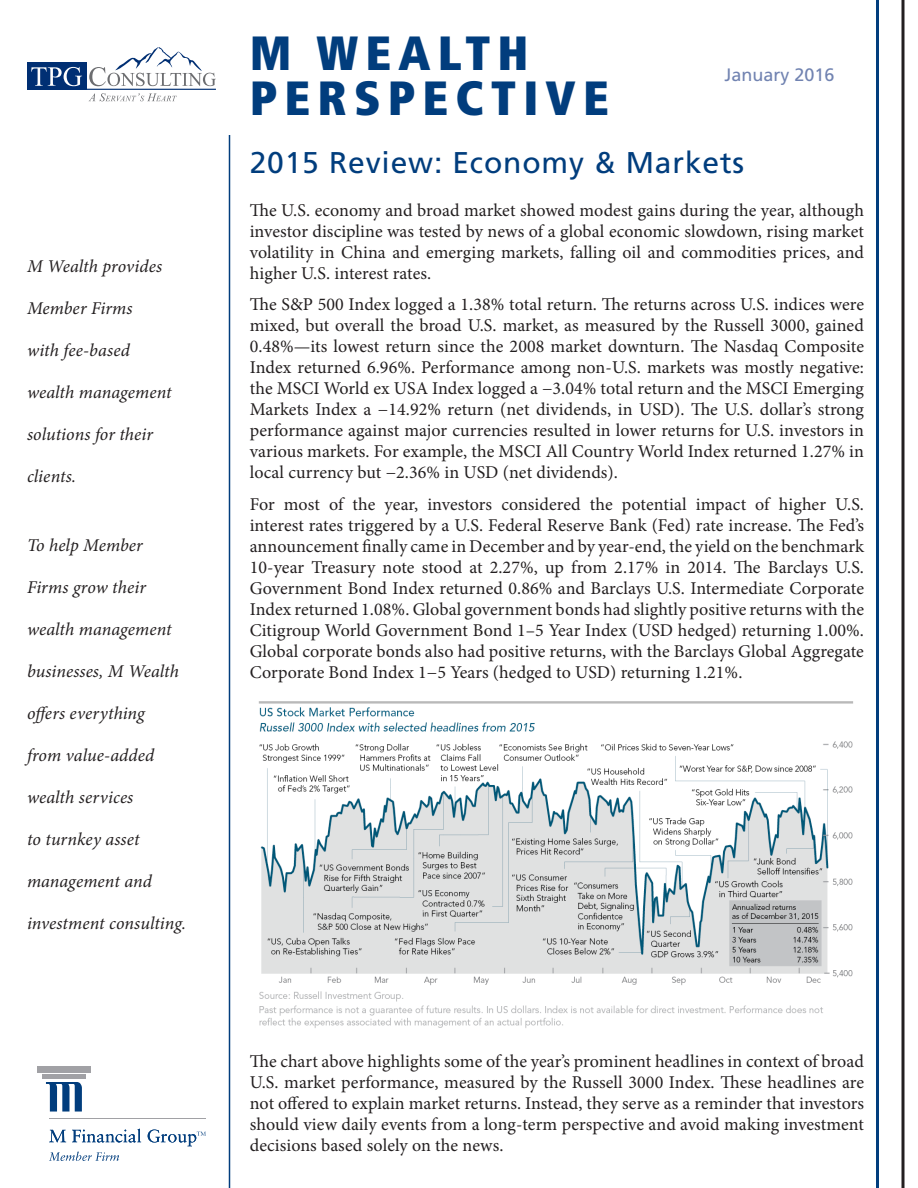
<style>
.page{position:relative;width:918px;height:1188px;background:#fff}
.page>*{position:absolute;margin:0;border:0;box-sizing:border-box;transform-origin:0 0}
.t1{font:900 condensed 48px/45px "Frutiger LT Std";letter-spacing:.15em;color:#013d7d}
.t2{font:30px "Frutiger LT Std";letter-spacing:.03em;color:#013d7d}
.Body{font:18px/21px "Minion Pro";letter-spacing:.005em;color:#231f20;text-align:justify}
.t3{font:italic 18px "Minion Pro";color:#231f20}
.t4{font:18px "Frutiger LT Std";color:#7183b1}
</style>
<div class="page">
<hr style="left:876px;top:0;width:3px;height:1188px;background:#013d7d">
<hr style="left:902px;top:0;width:2px;height:1188px;background:#231f20">
<hr style="left:229px;top:135px;width:1px;height:1053px;background:#013d7d">
<img style="left:258px;top:701px;width:595px;height:327px">
<div style="left:37px;top:1066px;width:54px;height:7px;background:#a1a1a5"></div>
<hr style="left:42px;top:1075px;width:44px;height:4px;background:#a1a1a5">
<svg style="left:49px;top:1130px;width:17px;height:12px"></svg>
<svg style="left:72px;top:1129px;width:69px;height:14px"></svg>
<hr style="left:50px;top:1119px;width:156px;height:1px;background:#a1a1a5">
<svg style="left:46px;top:1082px;width:36px;height:30px"></svg>
<svg style="left:148px;top:1130px;width:58px;height:16px"></svg>
<svg style="left:49px;top:1152px;width:70px;height:9px"></svg>
<div style="left:27px;top:62px;width:60px;height:28px;background:#002f73"></div>
<hr style="left:27px;top:89px;width:189px;height:1px;background:#002f73">
<svg style="left:31px;top:67px;width:51px;height:19px"></svg>
<svg style="left:89px;top:47px;width:127px;height:39px"></svg>
<svg style="left:89px;top:93px;width:88px;height:8px"></svg>
<p class="t3" style="left:27px;top:254px;width:137px">M Wealth provides</p>
<p class="t3" style="left:27px;top:296px;width:107px">Member Firms</p>
<p class="t3" style="left:27px;top:338px;width:104px">with fee-based</p>
<p class="t3" style="left:27px;top:380px;width:146px">wealth management</p>
<p class="t3" style="left:27px;top:422px;width:128px">solutions for their</p>
<p class="t3" style="left:27px;top:464px;width:51px">clients.</p>
<p class="t3" style="left:27px;top:533px;width:117px">To help Member</p>
<p class="t3" style="left:27px;top:575px;width:120px">Firms grow their</p>
<p class="t3" style="left:27px;top:617px;width:146px">wealth management</p>
<p class="t3" style="left:27px;top:659px;width:154px">businesses, M Wealth</p>
<p class="t3" style="left:27px;top:701px;width:119px">offers everything</p>
<p class="t3" style="left:27px;top:743px;width:129px">from value-added</p>
<p class="t3" style="left:27px;top:785px;width:108px">wealth services</p>
<p class="t3" style="left:27px;top:827px;width:114px">to turnkey asset</p>
<p class="t3" style="left:27px;top:869px;width:126px">management and</p>
<p class="t3" style="left:27px;top:911px;width:161px">investment consulting.</p>
<h1 class="t1" style="left:250px;top:30px;width:361px">M WEALTH<br>PERSPECTIVE</h1>
<p class="t4" style="left:725px;top:64px;width:112px">January 2016</p>
<h2 class="t2" style="left:250px;top:145px;width:496px">2015 Review: Economy &amp; Markets</h2>
<p class="Body" style="left:250px;top:199px;width:616px">The U.S. economy and broad market showed modest gains during the year, although investor discipline was tested by news of a global economic slowdown, rising market volatility in China and emerging markets, falling oil and commodities prices, and higher U.S. interest rates.</p>
<p class="Body" style="left:250px;top:294px;width:616px">The S&amp;P 500 Index logged a 1.38% total return. The returns across U.S. indices were mixed, but overall the broad U.S. market, as measured by the Russell 3000, gained 0.48%—its lowest return since the 2008 market downturn. The Nasdaq Composite Index returned 6.96%. Performance among non-U.S. markets was mostly negative: the MSCI World ex USA Index logged a −3.04% total return and the MSCI Emerging Markets Index a −14.92% return (net dividends, in USD). The U.S. dollar’s strong performance against major currencies resulted in lower returns for U.S. investors in various markets. For example, the MSCI All Country World Index returned 1.27% in local currency but −2.36% in USD (net dividends).</p>
<p class="Body" style="left:250px;top:494px;width:616px">For most of the year, investors considered the potential impact of higher U.S. interest rates triggered by a U.S. Federal Reserve Bank (Fed) rate increase. The Fed’s announcement finally came in December and by year-end, the yield on the benchmark 10-year Treasury note stood at 2.27%, up from 2.17% in 2014. The Barclays U.S.<br>Government Bond Index returned 0.86% and Barclays U.S. Intermediate Corporate Index returned 1.08%. Global government bonds had slightly positive returns with the Citigroup World Government Bond 1–5 Year Index (USD hedged) returning 1.00%.<br>Global corporate bonds also had positive returns, with the Barclays Global Aggregate Corporate Bond Index 1−5 Years (hedged to USD) returning 1.21%.</p>
<p class="Body" style="left:250px;top:1051px;width:616px">The chart above highlights some of the year’s prominent headlines in context of broad U.S. market performance, measured by the Russell 3000 Index. These headlines are not offered to explain market returns. Instead, they serve as a reminder that investors should view daily events from a long-term perspective and avoid making investment decisions based solely on the news.</p>
</div>
